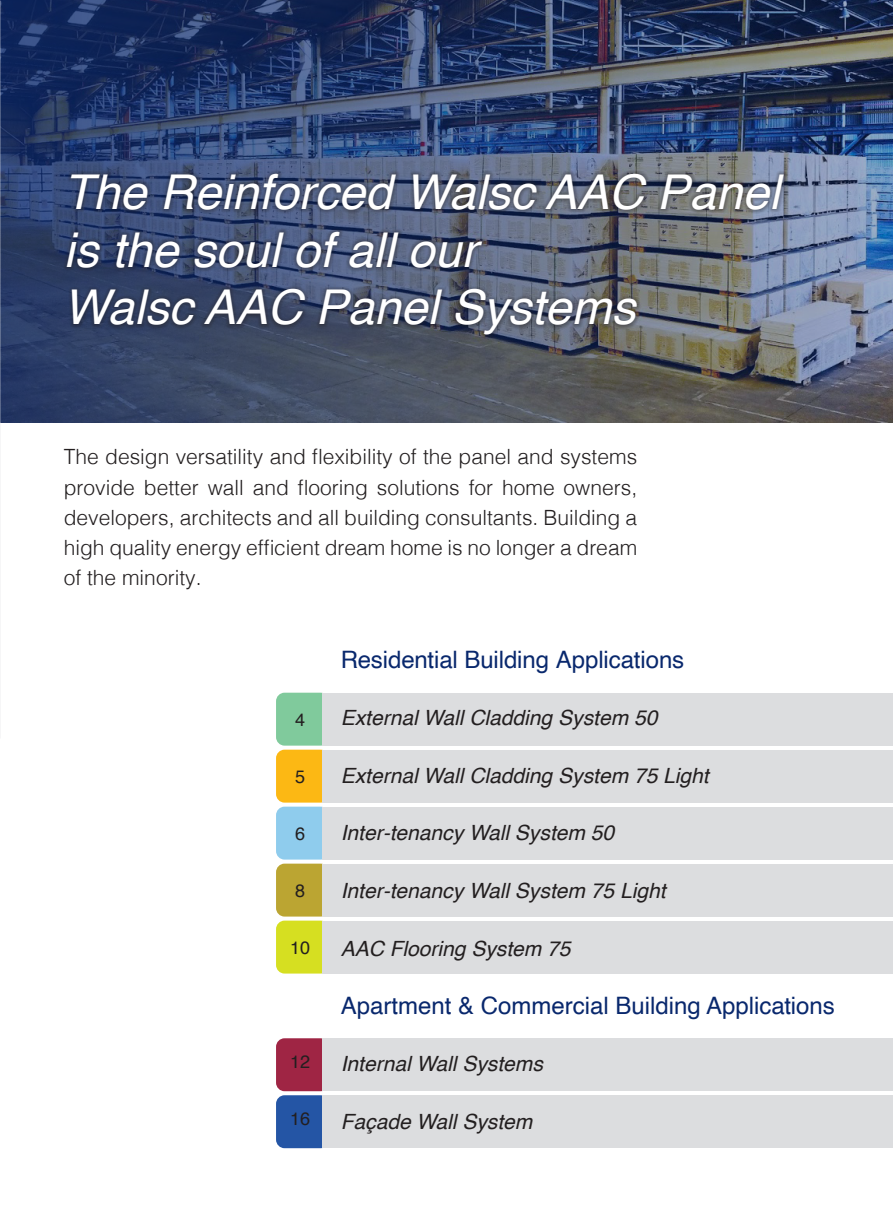
<style>
.page{position:relative;width:893px;height:1212px;background:#fff}
.page>*{position:absolute;margin:0;border:0;box-sizing:border-box;transform-origin:0 0}
.t1{font:italic 48px/57.6px "Helvetica";color:#fff}
.t2{font:24px "Helvetica";color:#09286d}
.t3{font:300 21px/30px "Helvetica";color:#231f20;text-align:justify}
.t4{font:italic 21px "Helvetica";color:#231f20}
.t5{font:18px "Helvetica";color:#231f20}
</style>
<div class="page">
<div style="left:276px;top:807px;width:53px;height:52px;background:#8fcced;border-radius:9px"></div>
<div style="left:276px;top:864px;width:53px;height:52px;background:#bba532;border-radius:9px"></div>
<div style="left:276px;top:750px;width:53px;height:52px;background:#fcb814;border-radius:9px"></div>
<div style="left:276px;top:693px;width:53px;height:53px;background:#80ca9c;border-radius:9px"></div>
<div style="left:276px;top:920px;width:53px;height:53px;background:#d6df21;border-radius:9px"></div>
<img style="left:0;top:0;width:893px;height:423px">
<div style="left:276px;top:1038px;width:53px;height:53px;background:#9f2544;border-radius:9px"></div>
<div style="left:276px;top:1095px;width:53px;height:53px;background:#2455a5;border-radius:9px"></div>
<div style="left:323px;top:1038px;width:570px;height:53px;background:#dcdddf"></div>
<div style="left:323px;top:1095px;width:570px;height:53px;background:#dcdddf"></div>
<div style="left:323px;top:864px;width:570px;height:52px;background:#dcdddf"></div>
<div style="left:323px;top:920px;width:570px;height:53px;background:#dcdddf"></div>
<div style="left:323px;top:807px;width:570px;height:52px;background:#dcdddf"></div>
<div style="left:323px;top:750px;width:570px;height:52px;background:#dcdddf"></div>
<div style="left:323px;top:693px;width:570px;height:53px;background:#dcdddf"></div>
<div style="left:63px;top:170px;width:725px;height:169px;background:#231f20;opacity:.75"></div>
<h1 class="t1" style="left:64px;top:164px;width:717px">The Reinforced Walsc AAC Panel is the soul of all our<br>Walsc AAC Panel Systems</h1>
<p class="t3" style="left:64px;top:440px;width:575px">The design versatility and flexibility of the panel and systems provide better wall and flooring solutions for home owners, developers, architects and all building consultants. Building a high quality energy efficient dream home is no longer a dream of the minority.</p>
<p class="t5" style="left:295px;top:706px;width:12px">4</p>
<p class="t5" style="left:295px;top:763px;width:12px">5</p>
<p class="t5" style="left:295px;top:820px;width:12px">6</p>
<p class="t5" style="left:295px;top:877px;width:12px">8</p>
<p class="t5" style="left:290px;top:934px;width:22px">10</p>
<p class="t5" style="left:290px;top:1048px;width:22px">12</p>
<p class="t5" style="left:290px;top:1105px;width:22px">16</p>
<p class="t2" style="left:341px;top:641px;width:345px">Residential Building Applications</p>
<p class="t4" style="left:341px;top:701px;width:318px">External Wall Cladding System 50</p>
<p class="t4" style="left:341px;top:759px;width:370px">External Wall Cladding System 75 Light</p>
<p class="t4" style="left:341px;top:816px;width:275px">Inter-tenancy Wall System 50</p>
<p class="t4" style="left:341px;top:874px;width:326px">Inter-tenancy Wall System 75 Light</p>
<p class="t4" style="left:341px;top:932px;width:231px">AAC Flooring System 75</p>
<p class="t2" style="left:341px;top:987px;width:495px">Apartment &amp; Commercial Building Applications</p>
<p class="t4" style="left:341px;top:1047px;width:204px">Internal Wall Systems</p>
<p class="t4" style="left:341px;top:1104px;width:193px">Façade Wall System</p>
</div>
